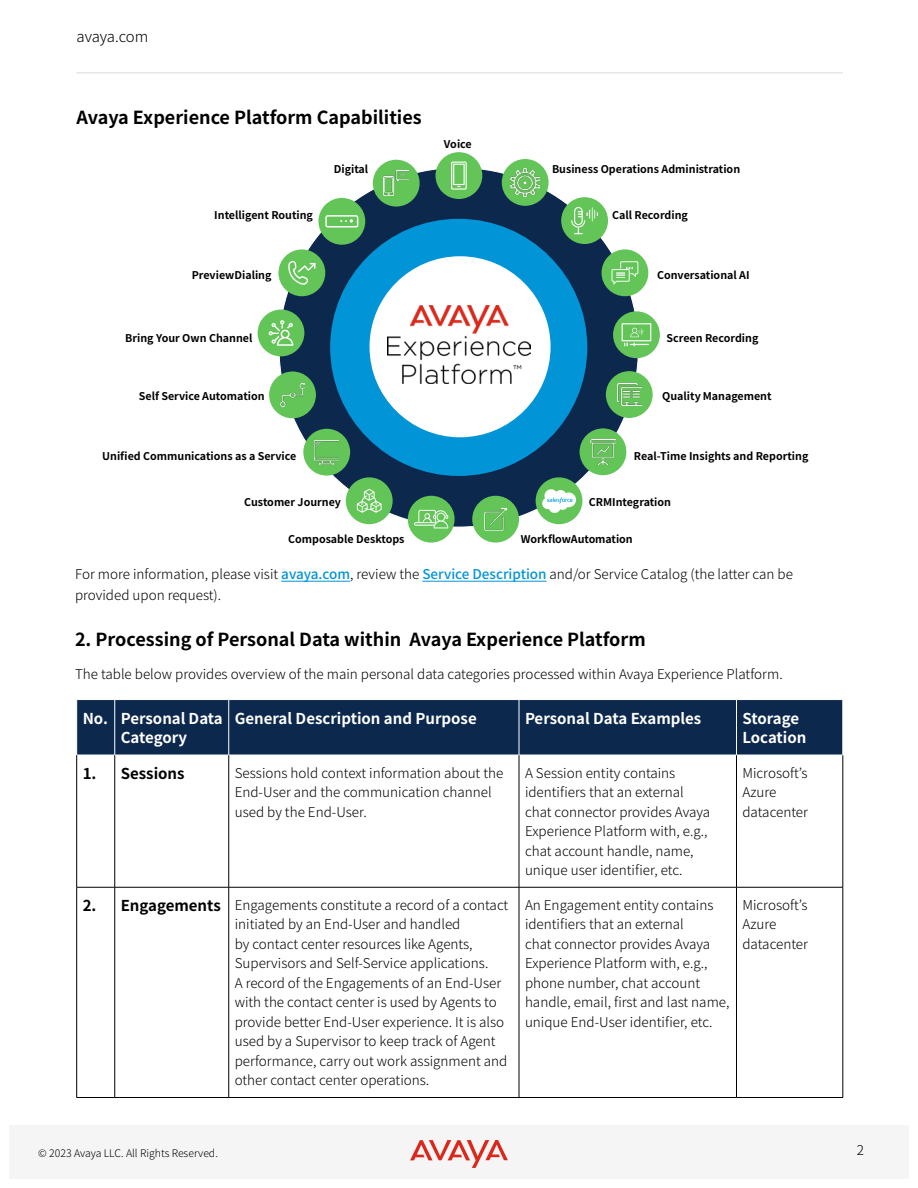
<style>
.page{position:relative;width:918px;height:1188px;background:#fff}
.page>*{position:absolute;margin:0;border:0;box-sizing:border-box;transform-origin:0 0}
.t1{font:700 18px "Noto Sans JP";color:#000}
.t2{font:700 15px/19.5px "Noto Sans JP";color:#fff;text-align:center}
.t3{font:700 15px "Noto Sans JP";color:#000}
.t4{font:300 15px "Noto Sans JP";letter-spacing:-.01em;color:#000}
.t5{font:300 13.5px/19.5px "Noto Sans JP";color:#000}
.t6{font:700 10.65px "Noto Sans JP";color:#000}
.t7{font:300 10.5px "Noto Sans JP";color:#000}
.s1{font-weight:500;color:#0194d7}
.s2{font-weight:700;font-size:15px}
</style>
<div class="page">
<hr style="left:76px;top:72px;width:767px;height:2px;background:#e6e6e6">
<div style="left:9px;top:1125px;width:900px;height:54px;background:#f5f5f5"></div>
<svg style="left:410px;top:1140px;width:98px;height:28px"></svg>
<hr style="left:281px;top:581px;width:69px;height:1px;background:#0194d7">
<hr style="left:422px;top:581px;width:125px;height:1px;background:#0194d7">
<div style="left:77px;top:700px;width:766px;height:55px;background:#0d284d"></div>
<hr style="left:114px;top:700px;width:1px;height:55px;background:#fff">
<hr style="left:228px;top:700px;width:1px;height:55px;background:#fff">
<hr style="left:519px;top:700px;width:1px;height:55px;background:#fff">
<hr style="left:736px;top:700px;width:1px;height:55px;background:#fff">
<hr style="left:76px;top:755px;width:1px;height:132px;background:#000">
<hr style="left:114px;top:755px;width:1px;height:132px;background:#000">
<hr style="left:228px;top:755px;width:1px;height:132px;background:#000">
<hr style="left:519px;top:755px;width:1px;height:132px;background:#000">
<hr style="left:736px;top:755px;width:1px;height:132px;background:#000">
<hr style="left:843px;top:755px;width:1px;height:132px;background:#000">
<hr style="left:76px;top:887px;width:39px;height:1px;background:#000">
<hr style="left:76px;top:887px;width:1px;height:210px;background:#000">
<hr style="left:115px;top:887px;width:114px;height:1px;background:#000">
<hr style="left:114px;top:887px;width:1px;height:210px;background:#000">
<hr style="left:229px;top:887px;width:290px;height:1px;background:#000">
<hr style="left:228px;top:887px;width:1px;height:210px;background:#000">
<hr style="left:519px;top:887px;width:217px;height:1px;background:#000">
<hr style="left:519px;top:887px;width:1px;height:210px;background:#000">
<hr style="left:736px;top:887px;width:107px;height:1px;background:#000">
<hr style="left:736px;top:887px;width:1px;height:210px;background:#000">
<hr style="left:843px;top:887px;width:1px;height:210px;background:#000">
<hr style="left:76px;top:1097px;width:39px;height:1px;background:#000">
<hr style="left:115px;top:1097px;width:114px;height:1px;background:#000">
<hr style="left:229px;top:1097px;width:290px;height:1px;background:#000">
<hr style="left:519px;top:1097px;width:217px;height:1px;background:#000">
<hr style="left:736px;top:1097px;width:107px;height:1px;background:#000">
<div style="left:279px;top:168px;width:359px;height:359px;background:#0d284d;border-radius:50%"></div>
<div style="left:330px;top:219px;width:257px;height:257px;background:#0194d7;border-radius:50%"></div>
<div style="left:370px;top:256px;width:181px;height:181px;background:#fff;border-radius:50%"></div>
<div style="left:436px;top:152px;width:46px;height:47px;background:#63c558;border-radius:50%"></div>
<div style="left:502px;top:159px;width:47px;height:47px;background:#63c558;border-radius:50%"></div>
<div style="left:373px;top:160px;width:47px;height:47px;background:#63c558;border-radius:50%"></div>
<div style="left:318px;top:198px;width:47px;height:47px;background:#63c558;border-radius:50%"></div>
<div style="left:278px;top:249px;width:47px;height:47px;background:#63c558;border-radius:50%"></div>
<div style="left:258px;top:310px;width:46px;height:46px;background:#63c558;border-radius:50%"></div>
<div style="left:269px;top:372px;width:47px;height:46px;background:#63c558;border-radius:50%"></div>
<div style="left:303px;top:429px;width:47px;height:47px;background:#63c558;border-radius:50%"></div>
<div style="left:346px;top:477px;width:47px;height:47px;background:#63c558;border-radius:50%"></div>
<div style="left:408px;top:496px;width:47px;height:47px;background:#63c558;border-radius:50%"></div>
<div style="left:472px;top:496px;width:47px;height:47px;background:#63c558;border-radius:50%"></div>
<div style="left:536px;top:477px;width:46px;height:47px;background:#63c558;border-radius:50%"></div>
<div style="left:580px;top:428px;width:46px;height:47px;background:#63c558;border-radius:50%"></div>
<div style="left:606px;top:371px;width:47px;height:47px;background:#63c558;border-radius:50%"></div>
<div style="left:613px;top:311px;width:47px;height:47px;background:#63c558;border-radius:50%"></div>
<div style="left:602px;top:249px;width:46px;height:47px;background:#63c558;border-radius:50%"></div>
<div style="left:561px;top:197px;width:47px;height:47px;background:#63c558;border-radius:50%"></div>
<svg style="left:451px;top:162px;width:16px;height:28px"></svg>
<img style="left:511px;top:168px;width:28px;height:29px">
<svg style="left:571px;top:207px;width:27px;height:27px"></svg>
<svg style="left:612px;top:261px;width:26px;height:23px"></svg>
<svg style="left:622px;top:323px;width:29px;height:23px"></svg>
<img style="left:617px;top:384px;width:24px;height:21px">
<img style="left:590px;top:439px;width:26px;height:25px">
<img style="left:485px;top:508px;width:21px;height:22px">
<svg style="left:414px;top:510px;width:34px;height:18px"></svg>
<svg style="left:357px;top:489px;width:25px;height:24px"></svg>
<img style="left:315px;top:440px;width:24px;height:24px">
<img style="left:280px;top:384px;width:25px;height:22px">
<svg style="left:269px;top:320px;width:24px;height:26px"></svg>
<svg style="left:288px;top:261px;width:28px;height:24px"></svg>
<svg style="left:325px;top:215px;width:33px;height:13px"></svg>
<img style="left:384px;top:171px;width:25px;height:25px">
<svg style="left:542px;top:489px;width:34px;height:24px"></svg>
<img style="left:388px;top:305px;width:143px;height:78px">
<p class="t4" style="left:76px;top:28px;width:73px">avaya.com</p>
<h1 class="t1" style="left:76px;top:107px;width:347px">Avaya Experience Platform Capabilities</h1>
<p class="t6" style="left:444px;top:138px;width:29px">Voice</p>
<p class="t6" style="left:334px;top:163px;width:36px">Digital</p>
<p class="t6" style="left:552px;top:163px;width:190px">Business Operations Administration</p>
<p class="t6" style="left:214px;top:209px;width:100px">Intelligent Routing</p>
<p class="t6" style="left:612px;top:209px;width:77px">Call Recording</p>
<p class="t6" style="left:192px;top:269px;width:81px">PreviewDialing</p>
<p class="t6" style="left:657px;top:269px;width:94px">Conversational AI</p>
<p class="t6" style="left:125px;top:332px;width:129px">Bring Your Own Channel</p>
<p class="t6" style="left:667px;top:332px;width:93px">Screen Recording</p>
<p class="t6" style="left:139px;top:390px;width:127px">Self Service Automation</p>
<p class="t6" style="left:662px;top:390px;width:111px">Quality Management</p>
<p class="t6" style="left:102px;top:450px;width:196px">Unified Communications as a Service</p>
<p class="t6" style="left:634px;top:450px;width:176px">Real-Time Insights and Reporting</p>
<p class="t6" style="left:244px;top:496px;width:98px">Customer Journey</p>
<p class="t6" style="left:589px;top:496px;width:84px">CRMIntegration</p>
<p class="t6" style="left:288px;top:533px;width:118px">Composable Desktops</p>
<p class="t6" style="left:521px;top:533px;width:114px">WorkflowAutomation</p>
<p class="t5" style="left:75px;top:564px;width:719px;line-height:21px">For more information, please visit <span class="s1">avaya.com</span>, review the <span class="s1">Service Description</span> and/or Service Catalog (the latter can be provided upon request).</p>
<h1 class="t1" style="left:75px;top:630px;width:572px">2. Processing of Personal Data within Avaya Experience Platform</h1>
<p class="t5" style="left:75px;top:665px;width:709px">The table below provides overview of the main personal data categories processed within Avaya Experience Platform.</p>
<p class="t2" style="left:83px;top:709px;width:142px">No. Personal Data<br>Category</p>
<p class="t2" style="left:235px;top:709px;width:243px">General Description and Purpose</p>
<p class="t2" style="left:525px;top:709px;width:178px">Personal Data Examples</p>
<p class="t2" style="left:743px;top:709px;width:65px;text-align:left">Storage<br>Location</p>
<p class="t3" style="left:83px;top:765px;width:103px">1. Sessions</p>
<p class="t5" style="left:235px;top:763px;width:270px">Sessions hold context information about the<br>End-User and the communication channel used by the End-User.</p>
<p class="t5" style="left:525px;top:763px;width:187px">A Session entity contains identifiers that an external chat connector provides Avaya<br>Experience Platform with, e.g., chat account handle, name, unique user identifier, etc.</p>
<p class="t5" style="left:742px;top:763px;width:67px">Microsoft’s<br>Azure datacenter</p>
<p class="t5" style="left:235px;top:896px;width:275px;text-indent:-152px"><span class="s2">2. Engagements</span> Engagements constitute a record of a contact initiated by an End-User and handled<br>by contact center resources like Agents, Supervisors and Self-Service applications.<br>A record of the Engagements of an End-User with the contact center is used by Agents to provide better End-User experience. It is also used by a Supervisor to keep track of Agent performance, carry out work assignment and other contact center operations.</p>
<p class="t5" style="left:525px;top:896px;width:206px">An Engagement entity contains identifiers that an external<br>chat connector provides Avaya<br>Experience Platform with, e.g., phone number, chat account handle, email, first and last name, unique End-User identifier, etc.</p>
<p class="t5" style="left:742px;top:895px;width:67px">Microsoft’s<br>Azure datacenter</p>
<p class="t7" style="left:38px;top:1147px;width:181px">© 2023 Avaya LLC. All Rights Reserved.</p>
<p class="t5" style="left:857px;top:1141px;width:9px">2</p>
</div>
